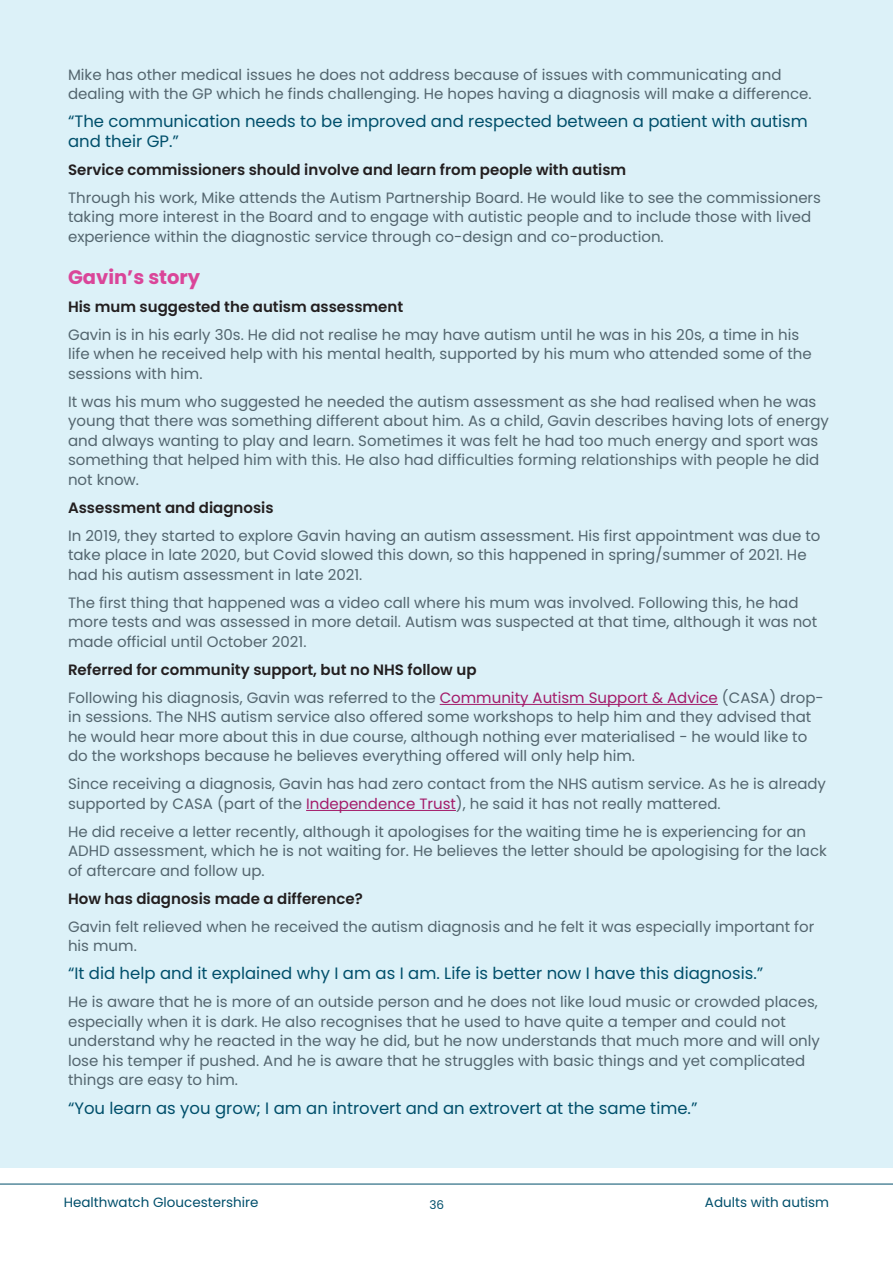
<style>
.page{position:relative;width:893px;height:1263px;background:#fff}
.page>*{position:absolute;margin:0;border:0;box-sizing:border-box;transform-origin:0 0}
.Content_paragraphs{font:700 19.5px "Poppins";color:#da4599}
.Content_paragraphs-2{font:16.5px/19.5px "Poppins";color:#004f6b}
.Content_paragraphs-3{font:15px/19.5px "Poppins";color:#53656e}
.Content_paragraphs-4{font:600 15px "Poppins";color:#231f20}
.t1{font:13.5px "Poppins";color:#004f6b}
.t2{font:12px "Poppins";color:#004f6b}
.s1{color:#a31b69}
</style>
<div class="page">
<hr style="left:0;top:1184px;width:893px;height:1px;background:#004f6b">
<div style="left:0;top:0;width:893px;height:1167px;background:#dcf1f8"></div>
<hr style="left:440px;top:704px;width:278px;height:1px;background:#a31b69">
<hr style="left:306px;top:810px;width:150px;height:1px;background:#a31b69">
<p class="Content_paragraphs-3" style="left:68px;top:65px;width:745px">Mike has other medical issues he does not address because of issues with communicating and dealing with the GP which he finds challenging. He hopes having a diagnosis will make a difference.</p>
<p class="Content_paragraphs-2" style="left:68px;top:112px;width:741px">“The communication needs to be improved and respected between a patient with autism and their GP.”</p>
<p class="Content_paragraphs-4" style="left:68px;top:161px;width:560px">Service commissioners should involve and learn from people with autism</p>
<p class="Content_paragraphs-3" style="left:68px;top:188px;width:754px">Through his work, Mike attends the Autism Partnership Board. He would like to see the commissioners taking more interest in the Board and to engage with autistic people and to include those with lived experience within the diagnostic service through co-design and co-production.</p>
<p class="Content_paragraphs" style="left:68px;top:266px;width:134px">Gavin’s story</p>
<p class="Content_paragraphs-4" style="left:68px;top:298px;width:337px">His mum suggested the autism assessment</p>
<p class="Content_paragraphs-3" style="left:68px;top:325px;width:745px">Gavin is in his early 30s. He did not realise he may have autism until he was in his 20s, a time in his life when he received help with his mental health, supported by his mum who attended some of the sessions with him.</p>
<p class="Content_paragraphs-3" style="left:68px;top:392px;width:762px">It was his mum who suggested he needed the autism assessment as she had realised when he was young that there was something different about him. As a child, Gavin describes having lots of energy and always wanting to play and learn. Sometimes it was felt he had too much energy and sport was something that helped him with this. He also had difficulties forming relationships with people he did not know.</p>
<p class="Content_paragraphs-4" style="left:68px;top:499px;width:207px">Assessment and diagnosis</p>
<p class="Content_paragraphs-3" style="left:68px;top:526px;width:754px">In 2019, they started to explore Gavin having an autism assessment. His first appointment was due to take place in late 2020, but Covid slowed this down, so this happened in spring/summer of 2021. He had his autism assessment in late 2021.</p>
<p class="Content_paragraphs-3" style="left:68px;top:593px;width:751px">The first thing that happened was a video call where his mum was involved. Following this, he had more tests and was assessed in more detail. Autism was suspected at that time, although it was not made official until October 2021.</p>
<p class="Content_paragraphs-4" style="left:68px;top:661px;width:410px">Referred for community support, but no NHS follow up</p>
<p class="Content_paragraphs-3" style="left:68px;top:688px;width:757px">Following his diagnosis, Gavin was referred to the <span class="s1">Community Autism Support &amp; Advice</span> (CASA) drop&shy;in sessions. The NHS autism service also offered some workshops to help him and they advised that he would hear more about this in due course, although nothing ever materialised - he would like to do the workshops because he believes everything offered will only help him.</p>
<p class="Content_paragraphs-3" style="left:68px;top:774px;width:759px">Since receiving a diagnosis, Gavin has had zero contact from the NHS autism service. As he is already supported by CASA (part of the <span class="s1">Independence Trust</span>), he said it has not really mattered.</p>
<p class="Content_paragraphs-3" style="left:68px;top:822px;width:760px">He did receive a letter recently, although it apologises for the waiting time he is experiencing for an<br>ADHD assessment, which he is not waiting for. He believes the letter should be apologising for the lack of aftercare and follow up.</p>
<p class="Content_paragraphs-4" style="left:68px;top:890px;width:296px">How has diagnosis made a difference?</p>
<p class="Content_paragraphs-3" style="left:68px;top:917px;width:748px">Gavin felt relieved when he received the autism diagnosis and he felt it was especially important for his mum.</p>
<p class="Content_paragraphs-2" style="left:68px;top:964px;width:697px">“It did help and it explained why I am as I am. Life is better now I have this diagnosis.”</p>
<p class="Content_paragraphs-3" style="left:68px;top:992px;width:753px">He is aware that he is more of an outside person and he does not like loud music or crowded places, especially when it is dark. He also recognises that he used to have quite a temper and could not understand why he reacted in the way he did, but he now understands that much more and will only lose his temper if pushed. And he is aware that he struggles with basic things and yet complicated things are easy to him.</p>
<p class="Content_paragraphs-2" style="left:68px;top:1098px;width:631px">“You learn as you grow; I am an introvert and an extrovert at the same time.”</p>
<p class="t1" style="left:64px;top:1194px;width:196px">Healthwatch Gloucestershire</p>
<p class="t2" style="left:429px;top:1198px;width:16px">36</p>
<p class="t1" style="left:705px;top:1194px;width:126px">Adults with autism</p>
</div>
